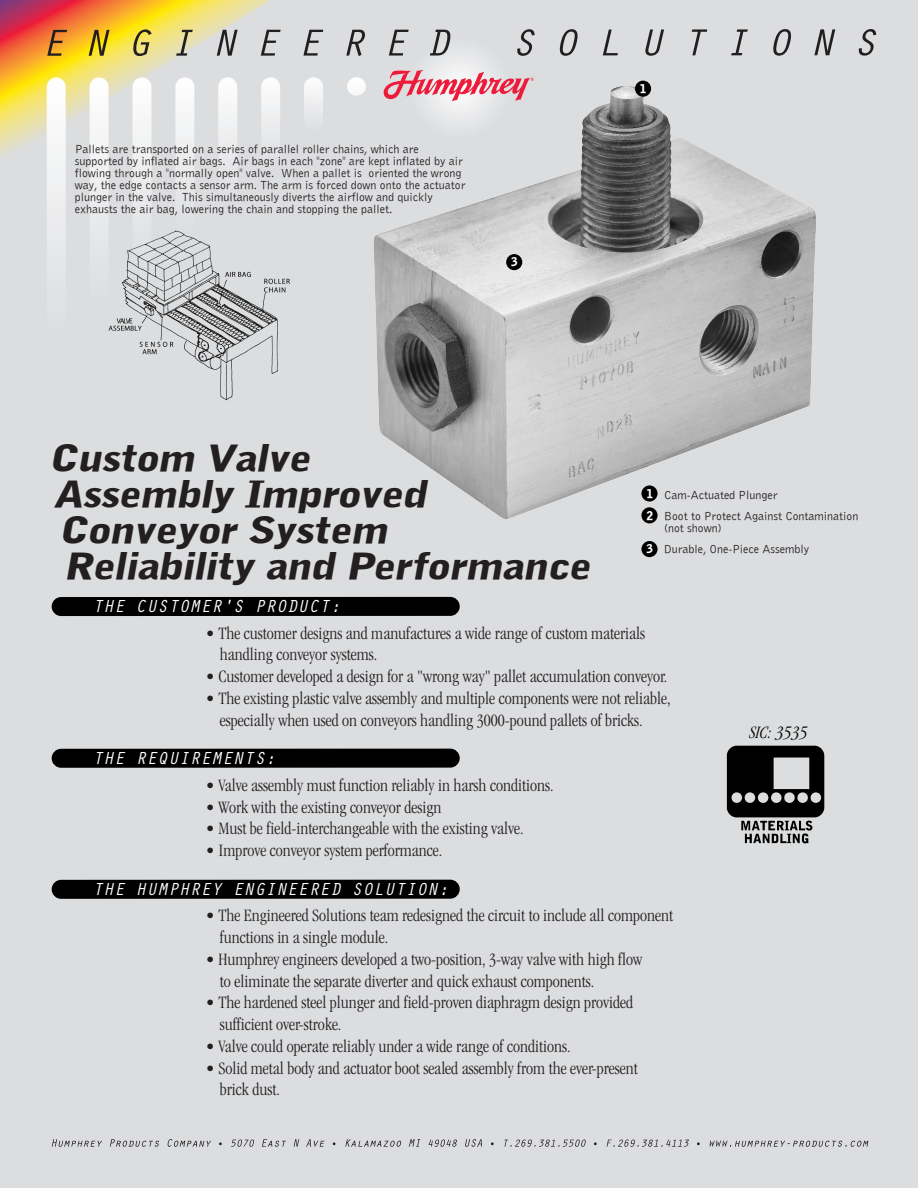
<style>
.page{position:relative;width:918px;height:1188px;background:#dcdddf}
.page>*{position:absolute;margin:0;border:0;box-sizing:border-box;transform-origin:0 0}
.t1{font:italic 36px/36px "Bell Gothic Black BT";color:#231f20;scale:1.25 1}
.t2{font:300 condensed 18px/21.8px "Garamond";color:#231f20}
.t3{font:italic 18px "Orator";color:#fff}
.t4{font:italic 300 condensed 18px "Garamond";color:#000}
.t5{font:12px/12px "Bell Gothic BT";color:#231f20}
.t6{font:12px "Bell Gothic Black BT";color:#fff}
</style>
<div class="page">
<div style="left:407px;top:36px;width:104px;height:103px;background:#e3e4e6;border-radius:50%"></div>
<svg style="left:383px;top:70px;width:151px;height:16px"></svg>
<svg style="left:0;top:0;width:293px;height:172px;background:#e5ca9d"></svg>
<svg style="left:47px;top:30px;width:20px;height:26px"></svg>
<svg style="left:89px;top:30px;width:21px;height:26px"></svg>
<svg style="left:132px;top:29px;width:20px;height:27px"></svg>
<svg style="left:176px;top:30px;width:17px;height:26px"></svg>
<svg style="left:217px;top:30px;width:21px;height:26px"></svg>
<svg style="left:261px;top:30px;width:20px;height:26px"></svg>
<svg style="left:303px;top:30px;width:20px;height:26px"></svg>
<svg style="left:346px;top:30px;width:20px;height:26px"></svg>
<svg style="left:389px;top:30px;width:20px;height:26px"></svg>
<svg style="left:430px;top:30px;width:22px;height:26px"></svg>
<svg style="left:517px;top:29px;width:18px;height:27px"></svg>
<svg style="left:557px;top:29px;width:23px;height:27px"></svg>
<svg style="left:603px;top:30px;width:15px;height:25px"></svg>
<svg style="left:645px;top:29px;width:19px;height:27px"></svg>
<svg style="left:692px;top:29px;width:15px;height:26px"></svg>
<svg style="left:731px;top:29px;width:17px;height:26px"></svg>
<svg style="left:771px;top:29px;width:22px;height:27px"></svg>
<svg style="left:814px;top:29px;width:21px;height:26px"></svg>
<svg style="left:858px;top:29px;width:18px;height:27px"></svg>
<div style="left:47px;top:77px;width:19px;height:265px;background:linear-gradient(to bottom,#fffffe,#dbdcdf);border-radius:10px"></div>
<div style="left:90px;top:77px;width:19px;height:230px;background:linear-gradient(to bottom,#fefefe,#dcdddf);border-radius:9px"></div>
<div style="left:132px;top:77px;width:20px;height:194px;background:linear-gradient(to right,#f1f1f2,#f0f1f2);border-radius:10px"></div>
<div style="left:175px;top:77px;width:19px;height:159px;background:linear-gradient(to bottom,#fefefe,#dcdddf);border-radius:10px"></div>
<div style="left:218px;top:77px;width:19px;height:124px;background:linear-gradient(to bottom,#fefefe,#dcdee0);border-radius:10px"></div>
<div style="left:261px;top:77px;width:19px;height:89px;background:linear-gradient(to bottom,#fefefe,#dcdee0);border-radius:10px"></div>
<div style="left:304px;top:77px;width:19px;height:54px;background:linear-gradient(to bottom,#fdfdfd,#dedfe1);border-radius:10px"></div>
<div style="left:347px;top:77px;width:19px;height:19px;background:#fff;border-radius:9px"></div>
<svg style="left:52px;top:1139px;width:50px;height:8px"></svg>
<svg style="left:110px;top:1139px;width:49px;height:8px"></svg>
<svg style="left:167px;top:1139px;width:44px;height:8px"></svg>
<svg style="left:231px;top:1140px;width:24px;height:7px"></svg>
<svg style="left:262px;top:1139px;width:24px;height:8px"></svg>
<svg style="left:294px;top:1139px;width:5px;height:8px"></svg>
<svg style="left:306px;top:1139px;width:19px;height:8px"></svg>
<svg style="left:345px;top:1139px;width:56px;height:8px"></svg>
<svg style="left:409px;top:1139px;width:11px;height:8px"></svg>
<svg style="left:428px;top:1140px;width:29px;height:7px"></svg>
<svg style="left:465px;top:1139px;width:17px;height:8px"></svg>
<svg style="left:504px;top:1140px;width:82px;height:7px"></svg>
<svg style="left:607px;top:1140px;width:82px;height:7px"></svg>
<svg style="left:710px;top:1141px;width:158px;height:6px"></svg>
<div style="left:52px;top:597px;width:408px;height:19px;background:#000;border-radius:10px"></div>
<div style="left:52px;top:749px;width:408px;height:19px;background:#000;border-radius:10px"></div>
<div style="left:52px;top:880px;width:408px;height:19px;background:#000;border-radius:10px"></div>
<img style="left:723px;top:742px;width:105px;height:105px">
<img style="left:106px;top:228px;width:187px;height:176px">
<img style="left:374px;top:86px;width:442px;height:433px">
<div style="left:641px;top:485px;width:17px;height:17px;background:#000;border-radius:50%"></div>
<div style="left:635px;top:81px;width:16px;height:16px;background:#000;border-radius:50%"></div>
<div style="left:641px;top:507px;width:17px;height:16px;background:#000;border-radius:50%"></div>
<div style="left:641px;top:541px;width:17px;height:16px;background:#000;border-radius:50%"></div>
<div style="left:506px;top:254px;width:16px;height:16px;background:#000;border-radius:50%"></div>
<p class="t5" style="left:75px;top:143px;width:392px">Pallets are transported on a series of parallel roller chains, which are supported by inflated air bags. Air bags in each "zone" are kept inflated by air flowing through a "normally open" valve. When a pallet is oriented the wrong way, the edge contacts a sensor arm. The arm is forced down onto the actuator plunger in the valve. This simultaneously diverts the airflow and quickly exhausts the air bag, lowering the chain and stopping the pallet.</p>
<p class="t6" style="left:511px;top:255px;width:8px">3</p>
<p class="t6" style="left:640px;top:81px;width:8px">1</p>
<h1 class="t1" style="left:48px;top:440px;width:441px">Custom Valve<br>Assembly Improved<br>Conveyor System<br>Reliability and Performance</h1>
<p class="t3" style="left:92px;top:593px;width:250px">THE CUSTOMER'S PRODUCT:</p>
<p class="t6" style="left:646px;top:486px;width:8px">1</p>
<p class="t6" style="left:646px;top:508px;width:8px">2</p>
<p class="t6" style="left:646px;top:541px;width:8px">3</p>
<p class="t5" style="left:664px;top:484px;width:196px;line-height:21px">Cam-Actuated Plunger<br>Boot to Protect Against Contamination</p>
<p class="t5" style="left:664px;top:517px;width:147px;line-height:21px">(not shown)<br>Durable, One-Piece Assembly</p>
<p class="t2" style="left:220px;top:622px;width:427px;text-indent:-14px">• The customer designs and manufactures a wide range of custom materials handling conveyor systems.</p>
<p class="t2" style="left:206px;top:666px;width:463px">• Customer developed a design for a "wrong way" pallet accumulation conveyor.</p>
<p class="t2" style="left:220px;top:687px;width:452px;text-indent:-14px">• The existing plastic valve assembly and multiple components were not reliable, especially when used on conveyors handling 3000-pound pallets of bricks.</p>
<p class="t3" style="left:92px;top:745px;width:185px">THE REQUIREMENTS:</p>
<p class="t2" style="left:206px;top:774px;width:349px">• Valve assembly must function reliably in harsh conditions.</p>
<p class="t2" style="left:206px;top:796px;width:237px">• Work with the existing conveyor design</p>
<p class="t2" style="left:206px;top:818px;width:319px">• Must be field-interchangeable with the existing valve.</p>
<p class="t2" style="left:206px;top:840px;width:238px">• Improve conveyor system performance.</p>
<p class="t3" style="left:92px;top:876px;width:358px">THE HUMPHREY ENGINEERED SOLUTION:</p>
<p class="t2" style="left:220px;top:905px;width:455px;text-indent:-14px">• The Engineered Solutions team redesigned the circuit to include all component functions in a single module.</p>
<p class="t2" style="left:220px;top:948px;width:424px;text-indent:-14px">• Humphrey engineers developed a two-position, 3-way valve with high flow to eliminate the separate diverter and quick exhaust components.</p>
<p class="t2" style="left:220px;top:992px;width:415px;text-indent:-14px">• The hardened steel plunger and field-proven diaphragm design provided sufficient over-stroke.</p>
<p class="t2" style="left:206px;top:1035px;width:366px">• Valve could operate reliably under a wide range of conditions.</p>
<p class="t2" style="left:220px;top:1057px;width:420px;text-indent:-14px">• Solid metal body and actuator boot sealed assembly from the ever-present brick dust.</p>
<p class="t4" style="left:750px;top:723px;width:59px">SIC: 3535</p>
</div>
